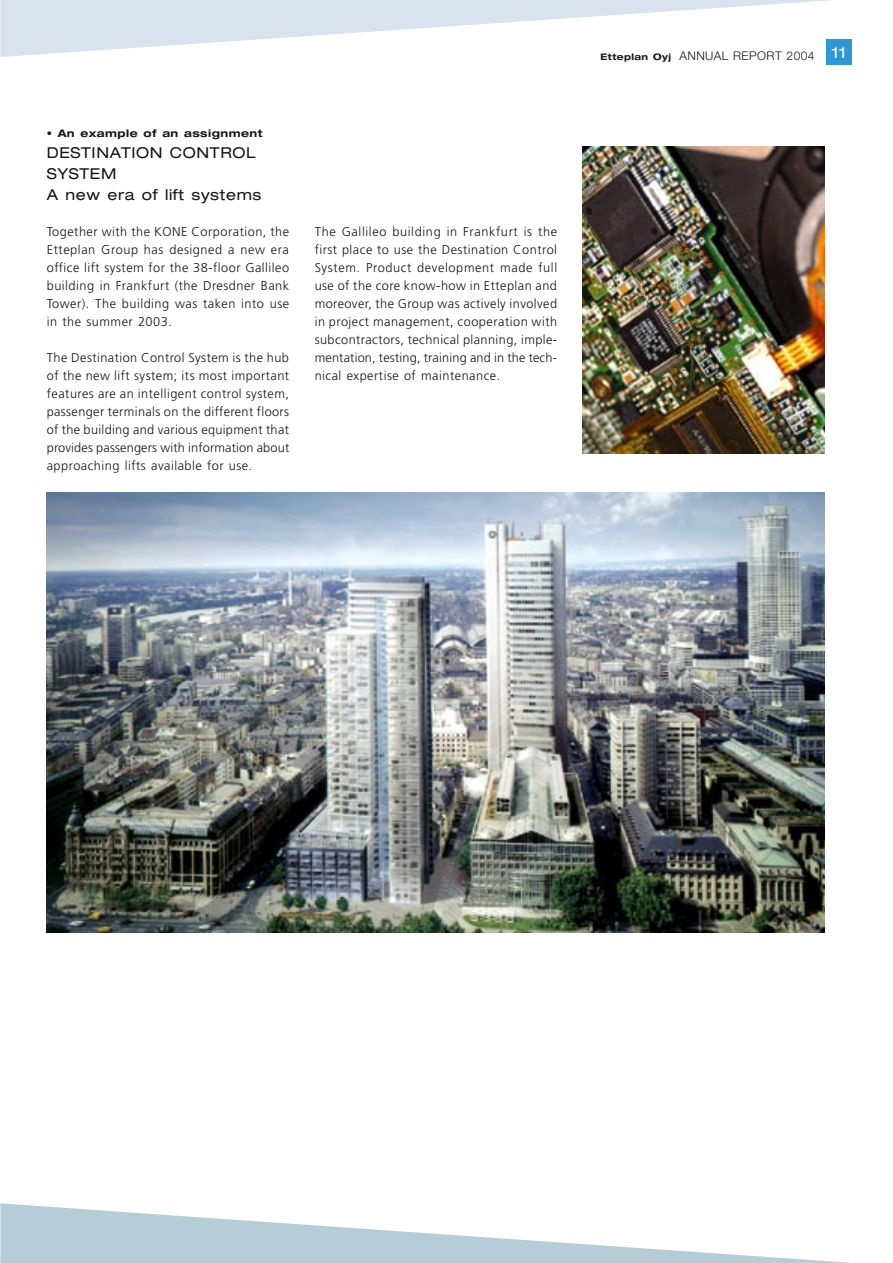
<style>
.page{position:relative;width:893px;height:1263px;background:#fff}
.page>*{position:absolute;margin:0;border:0;box-sizing:border-box;transform-origin:0 0}
.t1{font:expanded 15px/21px "Helvetica Neue";letter-spacing:.045em;color:#151518}
.t2{font:expanded 15px "Helvetica Neue";color:#fff}
.t3{font:300 12.75px/18px "Frutiger";letter-spacing:.04em;color:#151518;text-align:justify}
.t4{font:300 12px "Helvetica Neue";letter-spacing:.035em;color:#151518}
.t5{font:700 expanded 10.5px "Helvetica Neue";letter-spacing:.05em;color:#151518}
.s1{font-weight:700;font-stretch:expanded;font-size:9px}
</style>
<div class="page">
<div style="left:826px;top:39px;width:26px;height:26px;background:#2e98d0"></div>
<svg style="left:0;top:0;width:831px;height:57px"></svg>
<svg style="left:0;top:1203px;width:852px;height:60px"></svg>
<img style="left:583px;top:147px;width:242px;height:306px">
<img style="left:47px;top:492px;width:778px;height:441px">
<p class="t5" style="left:47px;top:127px;width:217px">• An example of an assignment</p>
<p class="t1" style="left:47px;top:142px;width:216px">DESTINATION CONTROL<br>SYSTEM<br>A new era of lift systems</p>
<p class="t3" style="left:47px;top:223px;width:244px">Together with the KONE Corporation, the Etteplan Group has designed a new era office lift system for the 38-floor Gallileo building in Frankfurt (the Dresdner Bank Tower). The building was taken into use in the summer 2003.</p>
<p class="t3" style="left:47px;top:349px;width:244px">The Destination Control System is the hub of the new lift system; its most important features are an intelligent control system, passenger terminals on the different floors of the building and various equipment that provides passengers with information about approaching lifts available for use.</p>
<p class="t3" style="left:315px;top:223px;width:244px">The Gallileo building in Frankfurt is the first place to use the Destination Control System. Product development made full use of the core know-how in Etteplan and moreover, the Group was actively involved in project management, cooperation with subcontractors, technical planning, imple&shy;mentation, testing, training and in the tech&shy;nical expertise of maintenance.</p>
<p class="t4" style="left:600px;top:49px;width:216px"><span class="s1">Etteplan Oyj</span> ANNUAL REPORT 2004</p>
<p class="t2" style="left:832px;top:43px;width:15px">11</p>
</div>
